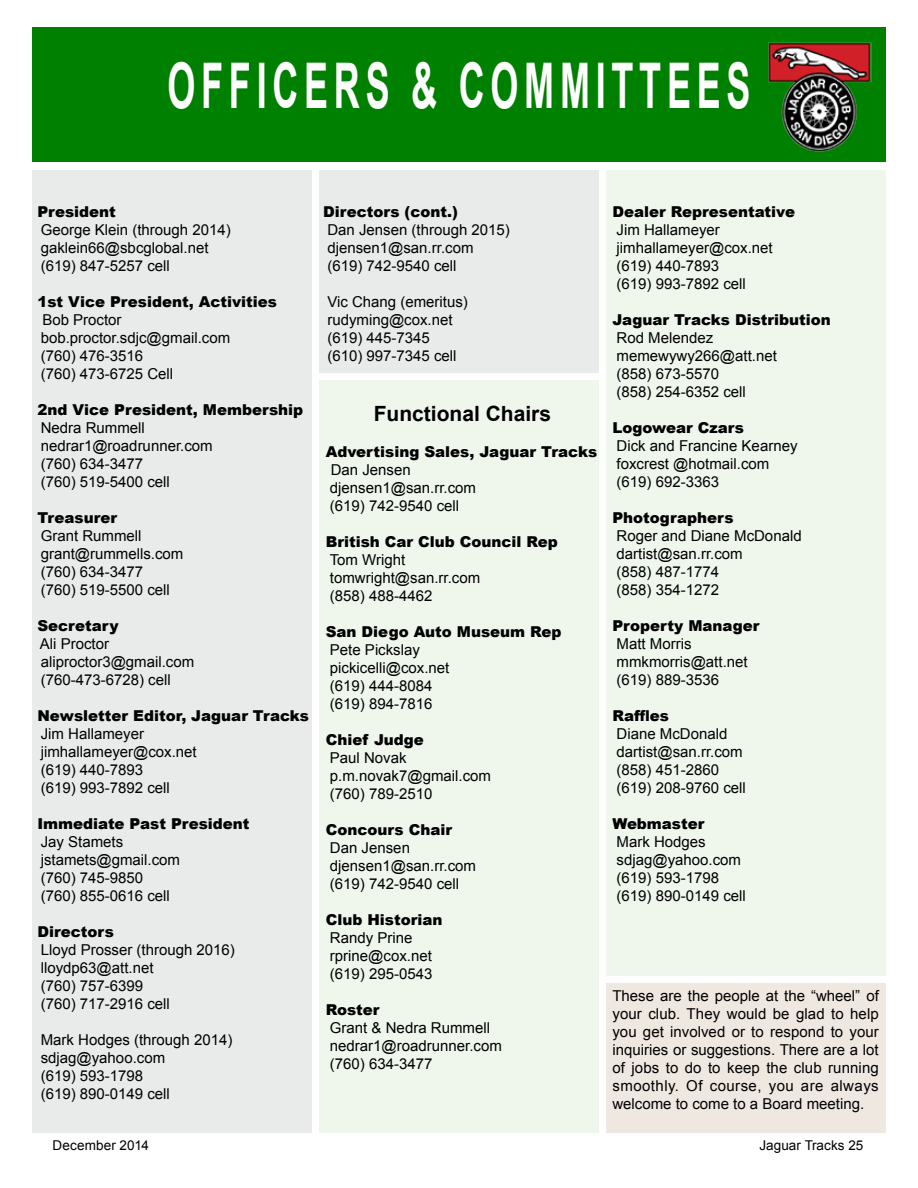
<style>
.page{position:relative;width:918px;height:1188px;background:#fff}
.page>*{position:absolute;margin:0;border:0;box-sizing:border-box;transform-origin:0 0}
.t1{font:700 63px "Arial";color:#fff;scale:.57 1}
.t2{font:700 21px "Arial";color:#000}
.t3{font:15px/18px "Arial";color:#000}
.t4{font:900 15px "Arial";color:#000}
.t5{font:13.5px "Arial";letter-spacing:.005em;color:#000}
</style>
<div class="page">
<div style="left:32px;top:27px;width:854px;height:135px;background:#008000"></div>
<img style="left:768px;top:42px;width:103px;height:110px">
<div style="left:606px;top:983px;width:280px;height:150px;background:#eee8e0"></div>
<div style="left:32px;top:170px;width:280px;height:963px;background:#e9eaea"></div>
<div style="left:319px;top:170px;width:280px;height:203px;background:#e9eaea"></div>
<div style="left:319px;top:380px;width:280px;height:753px;background:#eff7ed"></div>
<div style="left:606px;top:170px;width:280px;height:806px;background:#eff7ed"></div>
<h1 class="t1" style="left:167px;top:44px;width:106px">OFFICER</h1>
<h1 class="t1" style="left:366px;top:44px;width:270px">S &amp; COMMITTEE</h1>
<h1 class="t1" style="left:727px;top:44px;width:44px">S</h1>
<p class="t4" style="left:37px;top:201px;width:80px">President</p>
<p class="t3" style="left:41px;top:221px;width:192px">George Klein (through 2014) gaklein66@sbcglobal.net (619) 847-5257 cell</p>
<p class="t4" style="left:37px;top:291px;width:241px">1st Vice President, Activities</p>
<p class="t3" style="left:41px;top:311px;width:191px">Bob Proctor bob.proctor.sdjc@gmail.com (760) 476-3516<br>(760) 473-6725 Cell</p>
<p class="t4" style="left:37px;top:399px;width:267px">2nd Vice President, Membership</p>
<p class="t3" style="left:41px;top:419px;width:173px">Nedra Rummell nedrar1@roadrunner.com (760) 634-3477<br>(760) 519-5400 cell</p>
<p class="t4" style="left:37px;top:507px;width:81px">Treasurer</p>
<p class="t3" style="left:41px;top:527px;width:144px">Grant Rummell grant@rummells.com (760) 634-3477<br>(760) 519-5500 cell</p>
<p class="t4" style="left:37px;top:615px;width:83px">Secretary</p>
<p class="t3" style="left:40px;top:635px;width:156px">Ali Proctor aliproctor3@gmail.com (760-473-6728) cell</p>
<p class="t4" style="left:37px;top:705px;width:273px">Newsletter Editor, Jaguar Tracks</p>
<p class="t3" style="left:41px;top:725px;width:158px">Jim Hallameyer jimhallameyer@cox.net (619) 440-7893<br>(619) 993-7892 cell</p>
<p class="t4" style="left:37px;top:813px;width:214px">Immediate Past President</p>
<p class="t3" style="left:41px;top:833px;width:141px">Jay Stamets jstamets@gmail.com (760) 745-9850 (760) 855-0616 cell</p>
<p class="t4" style="left:37px;top:921px;width:78px">Directors</p>
<p class="t3" style="left:41px;top:941px;width:196px">Lloyd Prosser (through 2016) lloydp63@att.net<br>(760) 757-6399<br>(760) 717-2916 cell</p>
<p class="t3" style="left:41px;top:1031px;width:193px">Mark Hodges (through 2014) sdjag@yahoo.com<br>(619) 593-1798<br>(619) 890-0149 cell</p>
<p class="t4" style="left:323px;top:201px;width:136px">Directors (cont.)</p>
<p class="t3" style="left:327px;top:221px;width:184px">Dan Jensen (through 2015) djensen1@san.rr.com (619) 742-9540 cell</p>
<p class="t3" style="left:327px;top:293px;width:142px">Vic Chang (emeritus) rudyming@cox.net (619) 445-7345 (610) 997-7345 cell</p>
<h2 class="t2" style="left:374px;top:399px;width:179px">FUNCTIONAL CHAIRS</h2>
<p class="t4" style="left:326px;top:440px;width:273px">Advertising Sales, Jaguar Tracks</p>
<p class="t3" style="left:330px;top:460px;width:148px">Dan Jensen djensen1@san.rr.com (619) 742-9540 cell</p>
<p class="t4" style="left:326px;top:530px;width:234px">British Car Club Council Rep</p>
<p class="t3" style="left:330px;top:550px;width:152px">Tom Wright tomwright@san.rr.com (858) 488-4462</p>
<p class="t4" style="left:326px;top:620px;width:237px">San Diego Auto Museum Rep</p>
<p class="t3" style="left:330px;top:640px;width:121px">Pete Pickslay pickicelli@cox.net (619) 444-8084 (619) 894-7816</p>
<p class="t4" style="left:326px;top:728px;width:100px">Chief Judge</p>
<p class="t3" style="left:330px;top:748px;width:163px">Paul Novak p.m.novak7@gmail.com (760) 789-2510</p>
<p class="t4" style="left:326px;top:818px;width:128px">Concours Chair</p>
<p class="t3" style="left:330px;top:838px;width:148px">Dan Jensen djensen1@san.rr.com (619) 742-9540 cell</p>
<p class="t4" style="left:326px;top:908px;width:118px">Club Historian</p>
<p class="t3" style="left:330px;top:928px;width:104px">Randy Prine rprine@cox.net (619) 295-0543</p>
<p class="t4" style="left:326px;top:998px;width:55px">Roster</p>
<p class="t3" style="left:330px;top:1018px;width:173px">Grant &amp; Nedra Rummell nedrar1@roadrunner.com (760) 634-3477</p>
<p class="t4" style="left:612px;top:201px;width:184px">Dealer Representative</p>
<p class="t3" style="left:617px;top:221px;width:158px">Jim Hallameyer jimhallameyer@cox.net (619) 440-7893<br>(619) 993-7892 cell</p>
<p class="t4" style="left:612px;top:309px;width:220px">Jaguar Tracks Distribution</p>
<p class="t3" style="left:617px;top:329px;width:162px">Rod Melendez memewywy266@att.net (858) 673-5570<br>(858) 254-6352 cell</p>
<p class="t4" style="left:612px;top:417px;width:133px">Logowear Czars</p>
<p class="t3" style="left:617px;top:437px;width:182px">Dick and Francine Kearney foxcrest @hotmail.com (619) 692-3363</p>
<p class="t4" style="left:612px;top:507px;width:123px">Photographers</p>
<p class="t3" style="left:617px;top:527px;width:187px">Roger and Diane McDonald dartist@san.rr.com<br>(858) 487-1774<br>(858) 354-1272</p>
<p class="t4" style="left:612px;top:615px;width:149px">Property Manager</p>
<p class="t3" style="left:617px;top:635px;width:133px">Matt Morris mmkmorris@att.net (619) 889-3536</p>
<p class="t4" style="left:612px;top:705px;width:58px">Raffles</p>
<p class="t3" style="left:617px;top:725px;width:131px">Diane McDonald dartist@san.rr.com (858) 451-2860 (619) 208-9760 cell</p>
<p class="t4" style="left:612px;top:813px;width:93px">Webmaster</p>
<p class="t3" style="left:617px;top:833px;width:131px">Mark Hodges sdjag@yahoo.com (619) 593-1798 (619) 890-0149 cell</p>
<p class="t3" style="left:612px;top:987px;width:268px;text-align:justify">These are the people at the “wheel” of your club. They would be glad to help you get involved or to respond to your inquiries or suggestions. There are a lot of jobs to do to keep the club running smoothly. Of course, you are always welcome to come to a Board meeting.</p>
<p class="t5" style="left:53px;top:1137px;width:98px">December 2014</p>
<p class="t5" style="left:759px;top:1137px;width:106px">Jaguar Tracks 25</p>
</div>
